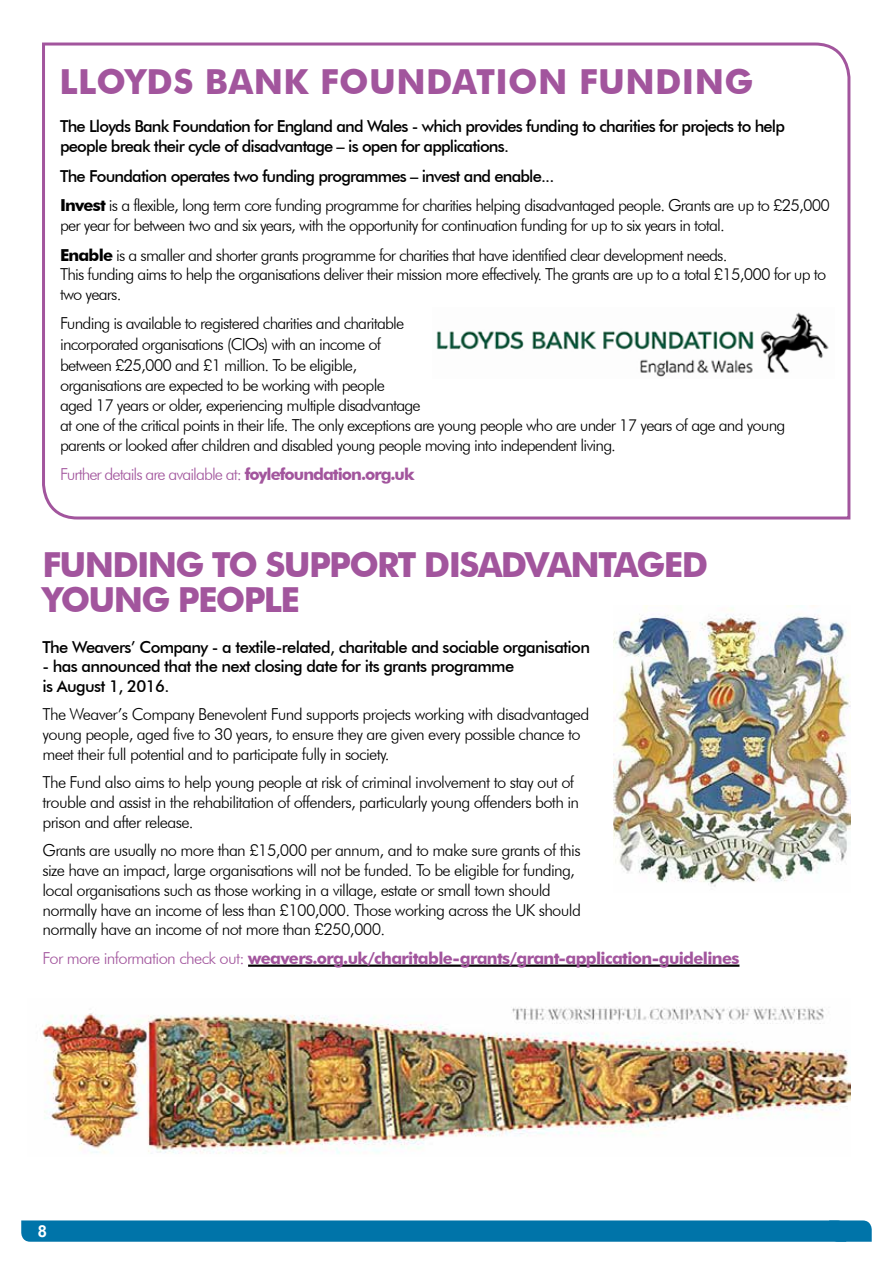
<style>
.page{position:relative;width:893px;height:1263px;background:#fff}
.page>*{position:absolute;margin:0;border:0;box-sizing:border-box;transform-origin:0 0}
.t1{font:700 34.5px/34.5px "Futura BT";letter-spacing:-.05em;color:#a2559d}
.t2{font:700 34.5px "Futura BT";letter-spacing:.01em;color:#a2559d}
.t3{font:300 16.5px/19.8px "Futura BT";letter-spacing:-.05em;color:#000}
.t4{font:500 16.5px/19.8px "Futura BT";letter-spacing:-.05em;color:#000}
.t5{font:700 16.5px "Futura BT";letter-spacing:-.04em;color:#a2559d}
.t6{font:300 16.5px "Futura BT";letter-spacing:-.06em;color:#a2559d}
.t7{font:700 16.5px "Arial";color:#fff}
.s1{font-weight:500}
.s2{font-weight:700}
.s3{font-weight:300}
</style>
<div class="page">
<svg style="left:21px;top:1220px;width:851px;height:22px;background:#0978ab"></svg>
<hr style="left:248px;top:964px;width:491px;height:3px;background:#000">
<svg style="left:42px;top:42px;width:809px;height:478px"></svg>
<img style="left:433px;top:307px;width:401px;height:72px">
<img style="left:42px;top:1007px;width:808px;height:147px">
<img style="left:614px;top:606px;width:236px;height:281px">
<h1 class="t2" style="left:60px;top:61px;width:695px">LLOYDS BANK FOUNDATION FUNDING</h1>
<p class="t4" style="left:60px;top:116px;width:726px">The Lloyds Bank Foundation for England and Wales - which provides funding to charities for projects to help people break their cycle of disadvantage – is open for applications.</p>
<p class="t3" style="left:60px;top:161px;width:771px;line-height:29.7px"><span class="s1">The Foundation operates two funding programmes – invest and enable...<br></span><span class="s2">Invest</span> is a flexible, long term core funding programme for charities helping disadvantaged people. Grants are up to £25,000</p>
<p class="t3" style="left:60px;top:210px;width:669px;line-height:29.7px">per year for between two and six years, with the opportunity for continuation funding for up to six years in total.<br><span class="s2">Enable</span> is a smaller and shorter grants programme for charities that have identified clear development needs.</p>
<p class="t3" style="left:60px;top:265px;width:768px">This funding aims to help the organisations deliver their mission more effectively. The grants are up to a total £15,000 for up to two years.</p>
<p class="t3" style="left:60px;top:313px;width:727px;line-height:20.2px">Funding is available to registered charities and charitable<br>incorporated organisations (CIOs) with an income of<br>between £25,000 and £1 million. To be eligible,<br>organisations are expected to be working with people<br>aged 17 years or older, experiencing multiple disadvantage<br>at one of the critical points in their life. The only exceptions are young people who are under 17 years of age and young parents or looked after children and disabled young people moving into independent living.</p>
<p class="t6" style="left:60px;top:464px;width:356px">Further details are available at: <span class="s2">foylefoundation.org.uk</span></p>
<h1 class="t1" style="left:43px;top:548px;width:667px">FUNDING TO SUPPORT DISADVANTAGED<br>YOUNG PEOPLE</h1>
<p class="t4" style="left:43px;top:637px;width:549px">The Weavers’ Company - a textile-related, charitable and sociable organisation</p>
<p class="t4" style="left:43px;top:656px;width:473px">- has announced that the next closing date for its grants programme is August 1, 2016.</p>
<p class="t3" style="left:43px;top:704px;width:548px">The Weaver’s Company Benevolent Fund supports projects working with disadvantaged young people, aged five to 30 years, to ensure they are given every possible chance to meet their full potential and to participate fully in society.</p>
<p class="t3" style="left:43px;top:772px;width:538px">The Fund also aims to help young people at risk of criminal involvement to stay out of trouble and assist in the rehabilitation of offenders, particularly young offenders both in prison and after release.</p>
<p class="t3" style="left:43px;top:840px;width:540px">Grants are usually no more than £15,000 per annum, and to make sure grants of this size have an impact, large organisations will not be funded. To be eligible for funding, local organisations such as those working in a village, estate or small town should normally have an income of less than £100,000. Those working across the UK should normally have an income of not more than £250,000.</p>
<p class="t5" style="left:43px;top:948px;width:698px"><span class="s3">For more information check out:</span> weavers.org.uk/charitable-grants/grant-application-guidelines</p>
<p class="t7" style="left:38px;top:1220px;width:11px">8</p>
</div>
